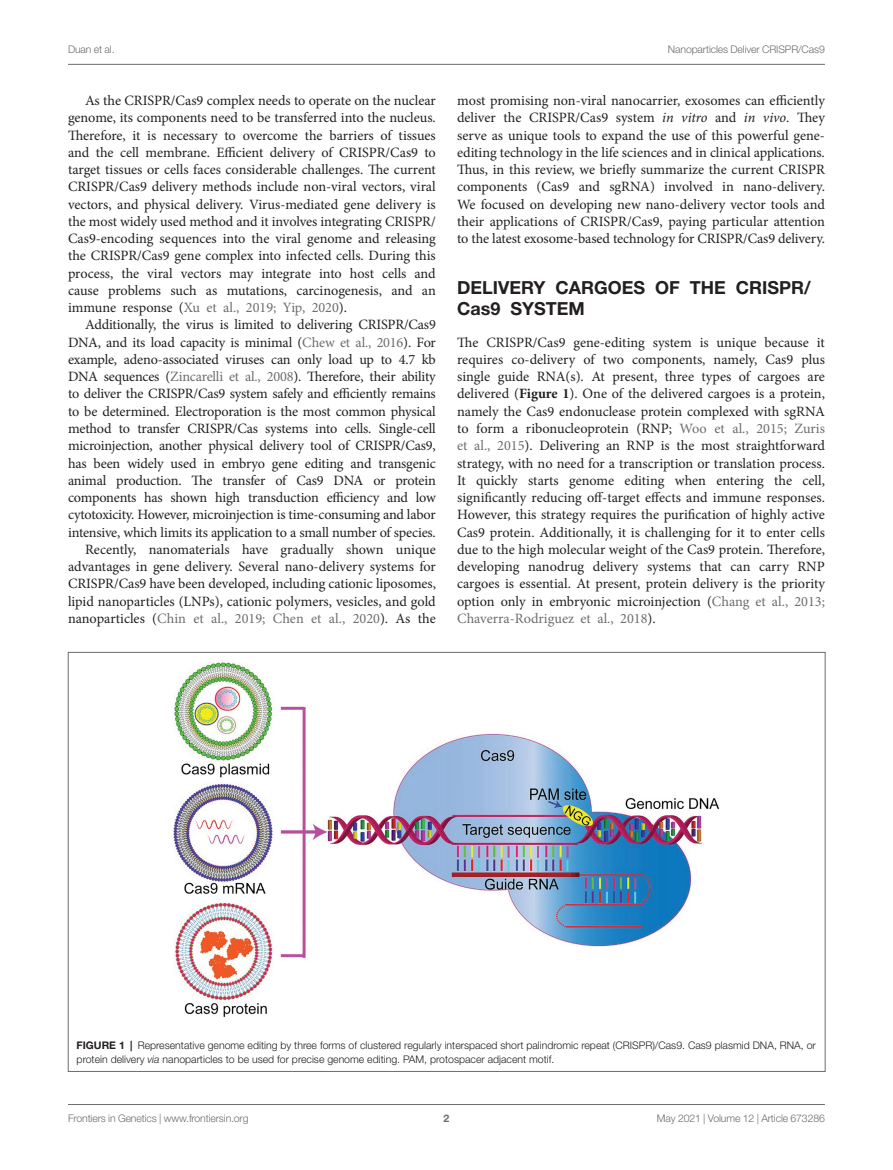
<style>
.page{position:relative;width:893px;height:1170px;background:#fff}
.page>*{position:absolute;margin:0;border:0;box-sizing:border-box;transform-origin:0 0}
.HEAD_1{font:700 18px/21px "Helvetica Neue LT Std";color:#231f20}
.TEXT{font:14.25px/17.2px "Minion Pro";letter-spacing:-.01em;color:#231f20;text-align:justify}
.TEXT_FLUSH{font:14.25px/17.2px "Minion Pro";color:#231f20;text-align:justify}
.FIG_LEG{font:300 10.5px/14.2px "Helvetica Neue LT Std";color:#231f20}
.t1{font:300 10.5px "Helvetica Neue LT Std";letter-spacing:-.015em;color:#6c6d70}
.t2{font:700 10.5px "Helvetica Neue LT Std";color:#6c6d70}
.s1{color:#6c6d70}
.s2{font-style:italic}
.s3{font-weight:700}
</style>
<div class="page">
<hr style="left:68px;top:64px;width:757px;height:1px;background:#6c6d70">
<hr style="left:68px;top:1104px;width:757px;height:1px;background:#6c6d70">
<img style="left:173px;top:662px;width:547px;height:355px">
<p class="t1" style="left:68px;top:42px;width:48px">Duan et al.</p>
<p class="t1" style="left:668px;top:42px;width:158px">Nanoparticles Deliver CRISPR/Cas9</p>
<p class="TEXT" style="left:68px;top:92px;width:369px;text-indent:17px">As the CRISPR/Cas9 complex needs to operate on the nuclear genome, its components need to be transferred into the nucleus.<br>Therefore, it is necessary to overcome the barriers of tissues and the cell membrane. Efficient delivery of CRISPR/Cas9 to target tissues or cells faces considerable challenges. The current CRISPR/Cas9 delivery methods include non-viral vectors, viral vectors, and physical delivery. Virus-mediated gene delivery is the most widely used method and it involves integrating CRISPR/ Cas9-encoding sequences into the viral genome and releasing the CRISPR/Cas9 gene complex into infected cells. During this process, the viral vectors may integrate into host cells and cause problems such as mutations, carcinogenesis, and an immune response (<span class="s1">Xu et al., 2019; Yip, 2020</span>).</p>
<p class="TEXT" style="left:68px;top:316px;width:369px;text-indent:17px">Additionally, the virus is limited to delivering CRISPR/Cas9<br>DNA, and its load capacity is minimal (<span class="s1">Chew et al., 2016</span>). For example, adeno-associated viruses can only load up to 4.7 kb DNA sequences (<span class="s1">Zincarelli et al., 2008</span>). Therefore, their ability to deliver the CRISPR/Cas9 system safely and efficiently remains to be determined. Electroporation is the most common physical method to transfer CRISPR/Cas systems into cells. Single-cell microinjection, another physical delivery tool of CRISPR/Cas9, has been widely used in embryo gene editing and transgenic animal production. The transfer of Cas9 DNA or protein components has shown high transduction efficiency and low cytotoxicity. However, microinjection is time-consuming and labor intensive, which limits its application to a small number of species.</p>
<p class="TEXT" style="left:68px;top:540px;width:369px;text-indent:17px">Recently, nanomaterials have gradually shown unique advantages in gene delivery. Several nano-delivery systems for CRISPR/Cas9 have been developed, including cationic liposomes, lipid nanoparticles (LNPs), cationic polymers, vesicles, and gold nanoparticles (<span class="s1">Chin et al., 2019; Chen et al., 2020</span>). As the</p>
<p class="TEXT" style="left:457px;top:92px;width:369px">most promising non-viral nanocarrier, exosomes can efficiently deliver the CRISPR/Cas9 system <span class="s2">in vitro</span> and <span class="s2">in vivo</span>. They serve as unique tools to expand the use of this powerful gene&shy;editing technology in the life sciences and in clinical applications.<br>Thus, in this review, we briefly summarize the current CRISPR components (Cas9 and sgRNA) involved in nano-delivery.<br>We focused on developing new nano-delivery vector tools and their applications of CRISPR/Cas9, paying particular attention to the latest exosome-based technology for CRISPR/Cas9 delivery.</p>
<p class="HEAD_1" style="left:457px;top:277px;width:355px">DELIVERY CARGOES OF THE CRISPR/<br>Cas9 SYSTEM</p>
<p class="TEXT_FLUSH" style="left:457px;top:333px;width:369px">The CRISPR/Cas9 gene-editing system is unique because it requires co-delivery of two components, namely, Cas9 plus single guide RNA(s). At present, three types of cargoes are delivered (<span class="s3">Figure 1</span>). One of the delivered cargoes is a protein, namely the Cas9 endonuclease protein complexed with sgRNA to form a ribonucleoprotein (RNP; <span class="s1">Woo et al., 2015; Zuris et al., 2015</span>). Delivering an RNP is the most straightforward strategy, with no need for a transcription or translation process.<br>It quickly starts genome editing when entering the cell, significantly reducing off-target effects and immune responses.<br>However, this strategy requires the purification of highly active Cas9 protein. Additionally, it is challenging for it to enter cells due to the high molecular weight of the Cas9 protein. Therefore, developing nanodrug delivery systems that can carry RNP cargoes is essential. At present, protein delivery is the priority option only in embryonic microinjection (<span class="s1">Chang et al., 2013; Chaverra-Rodriguez et al., 2018</span>).</p>
<p class="FIG_LEG" style="left:77px;top:1037px;width:741px"><span class="s3">FIGURE 1 |</span> Representative genome editing by three forms of clustered regularly interspaced short palindromic repeat (CRISPR)/Cas9. Cas9 plasmid DNA, RNA, or protein delivery <span class="s2">via</span> nanoparticles to be used for precise genome editing. PAM, protospacer adjacent motif.</p>
<p class="t1" style="left:68px;top:1111px;width:182px">Frontiers in Genetics | www.frontiersin.org</p>
<p class="t2" style="left:444px;top:1111px;width:7px">2</p>
<p class="t1" style="left:657px;top:1111px;width:169px">May 2021 | Volume 12 | Article 673286</p>
</div>
